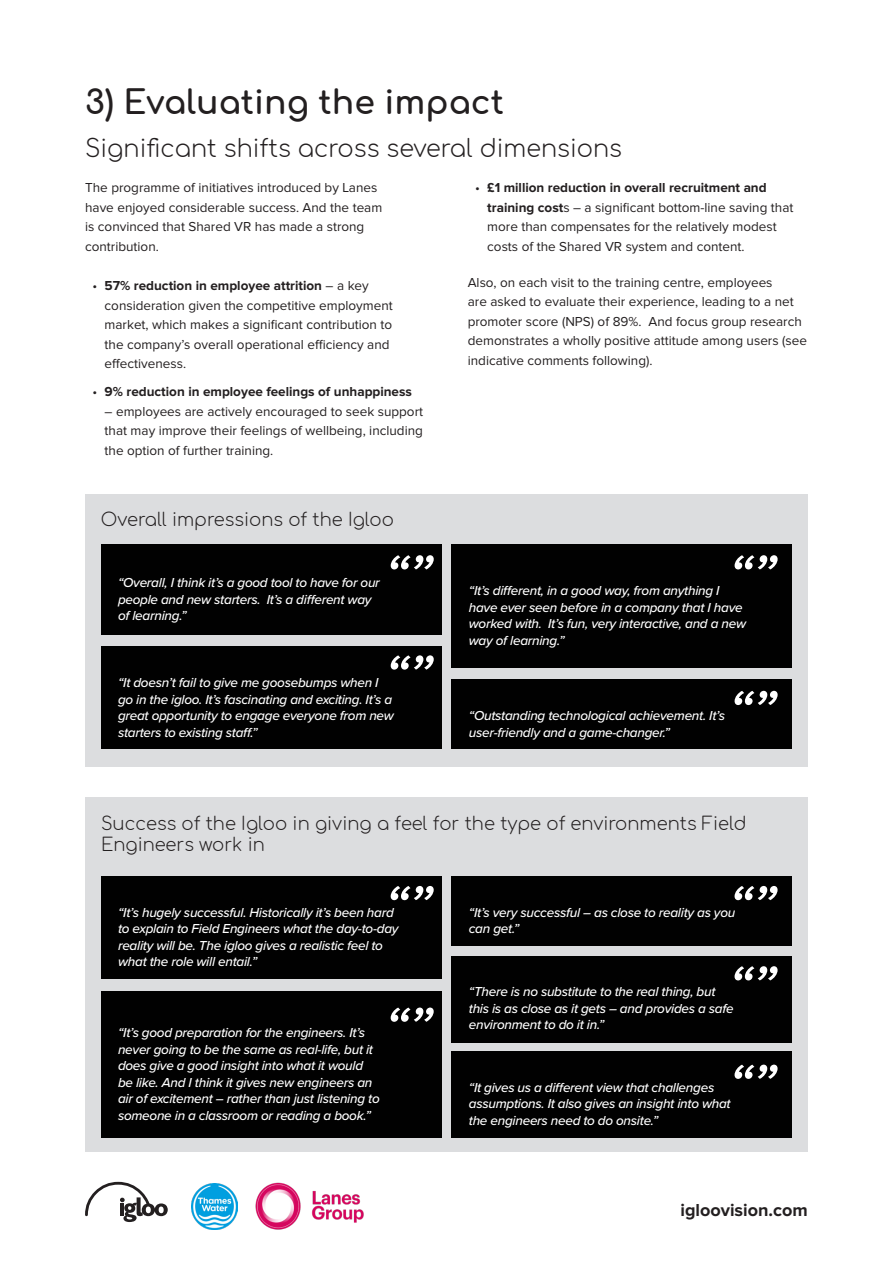
<style>
.page{position:relative;width:893px;height:1263px;background:#fff}
.page>*{position:absolute;margin:0;border:0;box-sizing:border-box;transform-origin:0 0}
.head_2{font:700 33px "Comfortaa";color:#231f20}
.lead_para{font:300 24px "Comfortaa";color:#231f20}
.lead_para-2{font:300 18px/21px "Comfortaa";color:#231f20}
.t1{font:700 18px "Proxima Nova";color:#231f20}
.new_quote{font:italic 500 13.5px/16.5px "Proxima Nova";letter-spacing:-.02em;color:#fff}
.body{font:13.5px/19.5px "Proxima Nova";color:#231f20}
.t2{font:700 13.5px "Proxima Nova";color:#231f20}
.s1{font-weight:700}
.s2{font-weight:400}
</style>
<div class="page">
<svg style="left:85px;top:1182px;width:83px;height:40px"></svg>
<img style="left:192px;top:1183px;width:45px;height:46px">
<img style="left:255px;top:1182px;width:109px;height:48px">
<div style="left:85px;top:494px;width:723px;height:272px;background:#dcdddf"></div>
<div style="left:85px;top:797px;width:723px;height:354px;background:#dcdddf"></div>
<div style="left:101px;top:876px;width:340px;height:103px;background:#010101"></div>
<div style="left:101px;top:991px;width:340px;height:147px;background:#010101"></div>
<div style="left:452px;top:876px;width:340px;height:70px;background:#010101"></div>
<div style="left:452px;top:956px;width:340px;height:86px;background:#010101"></div>
<div style="left:452px;top:1051px;width:340px;height:87px;background:#010101"></div>
<svg style="left:391px;top:886px;width:43px;height:14px"></svg>
<svg style="left:734px;top:886px;width:44px;height:14px"></svg>
<svg style="left:734px;top:966px;width:44px;height:14px"></svg>
<svg style="left:734px;top:1064px;width:44px;height:15px"></svg>
<svg style="left:391px;top:1007px;width:43px;height:15px"></svg>
<div style="left:101px;top:545px;width:340px;height:90px;background:#010101"></div>
<div style="left:101px;top:647px;width:340px;height:102px;background:#010101"></div>
<div style="left:452px;top:545px;width:340px;height:123px;background:#010101"></div>
<div style="left:452px;top:680px;width:340px;height:69px;background:#010101"></div>
<svg style="left:391px;top:655px;width:43px;height:15px"></svg>
<svg style="left:735px;top:691px;width:43px;height:14px"></svg>
<svg style="left:391px;top:555px;width:43px;height:14px"></svg>
<svg style="left:735px;top:555px;width:43px;height:14px"></svg>
<p class="head_2" style="left:85px;top:72px;width:420px">3) Evaluating the impact</p>
<p class="lead_para" style="left:85px;top:127px;width:538px">Significant shifts across several dimensions</p>
<p class="body" style="left:85px;top:179px;width:299px">The programme of initiatives introduced by Lanes have enjoyed considerable success. And the team is convinced that Shared VR has made a strong contribution.</p>
<p class="body" style="left:105px;top:276px;width:290px;text-indent:-12px">• <span class="s1">57% reduction in employee attrition</span> – a key consideration given the competitive employment market, which makes a significant contribution to the company’s overall operational efficiency and effectiveness.</p>
<p class="t2" style="left:93px;top:385px;width:321px"><span class="s2">•</span> 9% reduction in employee feelings of unhappiness</p>
<p class="body" style="left:105px;top:402px;width:320px;text-align:justify">– employees are actively encouraged to seek support that may improve their feelings of wellbeing, including the option of further training.</p>
<p class="lead_para-2" style="left:101px;top:507px;width:295px">Overall impressions of the Igloo</p>
<p class="new_quote" style="left:118px;top:574px;width:263px">“Overall, I think it’s a good tool to have for our people and new starters. It’s a different way of learning.”</p>
<p class="new_quote" style="left:118px;top:674px;width:277px">“It doesn’t fail to give me goosebumps when I go in the igloo. It’s fascinating and exciting. It’s a great opportunity to engage everyone from new starters to existing staff.”</p>
<p class="body" style="left:487px;top:179px;width:308px;text-indent:-12px">• <span class="s1">£1 million reduction in overall recruitment and training cost</span>s – a significant bottom-line saving that more than compensates for the relatively modest costs of the Shared VR system and content.</p>
<p class="body" style="left:468px;top:273px;width:341px">Also, on each visit to the training centre, employees<br>are asked to evaluate their experience, leading to a net promoter score (NPS) of 89%. And focus group research demonstrates a wholly positive attitude among users (see indicative comments following).</p>
<p class="new_quote" style="left:469px;top:582px;width:279px">“It’s different, in a good way, from anything I have ever seen before in a company that I have worked with. It’s fun, very interactive, and a new way of learning.”</p>
<p class="new_quote" style="left:469px;top:707px;width:258px">“Outstanding technological achievement. It’s user-friendly and a game-changer.”</p>
<p class="lead_para-2" style="left:101px;top:811px;width:647px">Success of the Igloo in giving a feel for the type of environments Field<br>Engineers work in</p>
<p class="new_quote" style="left:118px;top:903px;width:282px">“It’s hugely successful. Historically it’s been hard to explain to Field Engineers what the day-to-day reality will be. The igloo gives a realistic feel to what the role will entail.”</p>
<p class="new_quote" style="left:118px;top:1024px;width:263px">“It’s good preparation for the engineers. It’s never going to be the same as real-life, but it does give a good insight into what it would be like. And I think it gives new engineers an air of excitement – rather than just listening to someone in a classroom or reading a book.”</p>
<p class="new_quote" style="left:469px;top:903px;width:268px">“It’s very successful – as close to reality as you can get.”</p>
<p class="new_quote" style="left:469px;top:983px;width:266px">“There is no substitute to the real thing, but this is as close as it gets – and provides a safe environment to do it in.”</p>
<p class="new_quote" style="left:469px;top:1079px;width:263px">“It gives us a different view that challenges assumptions. It also gives an insight into what the engineers need to do onsite.”</p>
<h3 class="t1" style="left:680px;top:1202px;width:129px">igloovision.com</h3>
</div>
